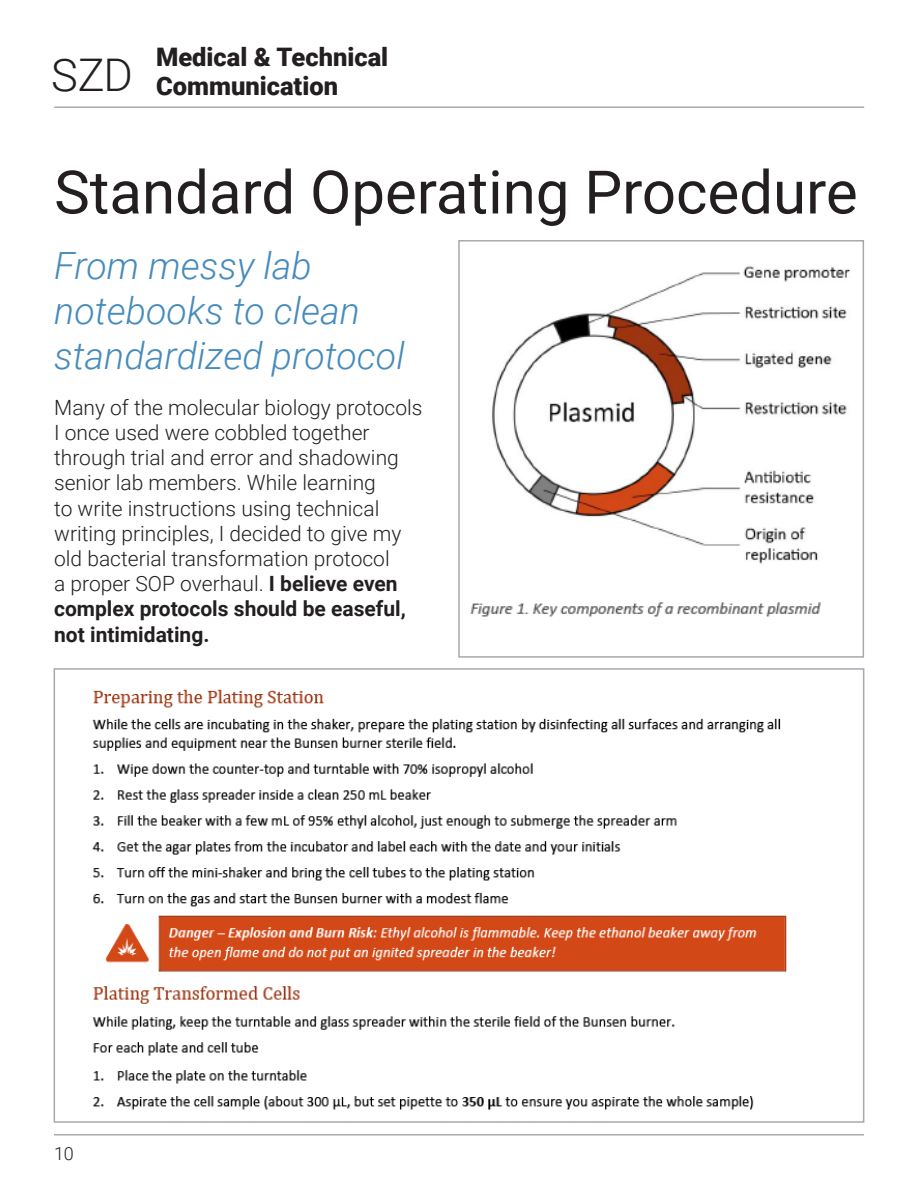
<style>
.page{position:relative;width:918px;height:1188px;background:#fff}
.page>*{position:absolute;margin:0;border:0;box-sizing:border-box;transform-origin:0 0}
.t1{font:60px "Roboto";color:#231f20}
.t2{font:300 45px "Roboto";color:#231f20}
.t3{font:italic 300 37.5px/45px "Roboto";color:#468bbc}
.t4{font:900 25.5px/28.5px "Roboto";color:#231f20}
.Body_Text{font:300 21px/25.2px "Roboto";color:#231f20}
.t5{font:300 18px "Roboto";color:#231f20}
.s1{font-weight:700}
</style>
<div class="page">
<hr style="left:54px;top:1134px;width:810px;height:2px;background:#a8a9ad">
<hr style="left:54px;top:106px;width:810px;height:2px;background:#a8a9ad">
<img style="left:92px;top:689px;width:695px;height:421px">
<div style="left:54px;top:668px;width:810px;height:455px;border:2px solid #a8a9ad"></div>
<img style="left:470px;top:266px;width:381px;height:351px">
<div style="left:458px;top:240px;width:406px;height:418px;border:2px solid #a8a9ad"></div>
<h2 class="t2" style="left:51px;top:44px;width:83px">SZD</h2>
<p class="t4" style="left:156px;top:42px;width:234px">Medical &amp; Technical<br>Communication</p>
<h1 class="t1" style="left:54px;top:150px;width:805px">Standard Operating Procedure</h1>
<h2 class="t3" style="left:54px;top:242px;width:352px">From messy lab notebooks to clean standardized protocol</h2>
<p class="Body_Text" style="left:54px;top:394px;width:370px">Many of the molecular biology protocols I once used were cobbled together through trial and error and shadowing senior lab members. While learning<br>to write instructions using technical writing principles, I decided to give my old bacterial transformation protocol<br>a proper SOP overhaul. <span class="s1">I believe even complex protocols should be easeful, not intimidating.</span></p>
<p class="t5" style="left:54px;top:1141px;width:21px">10</p>
</div>
